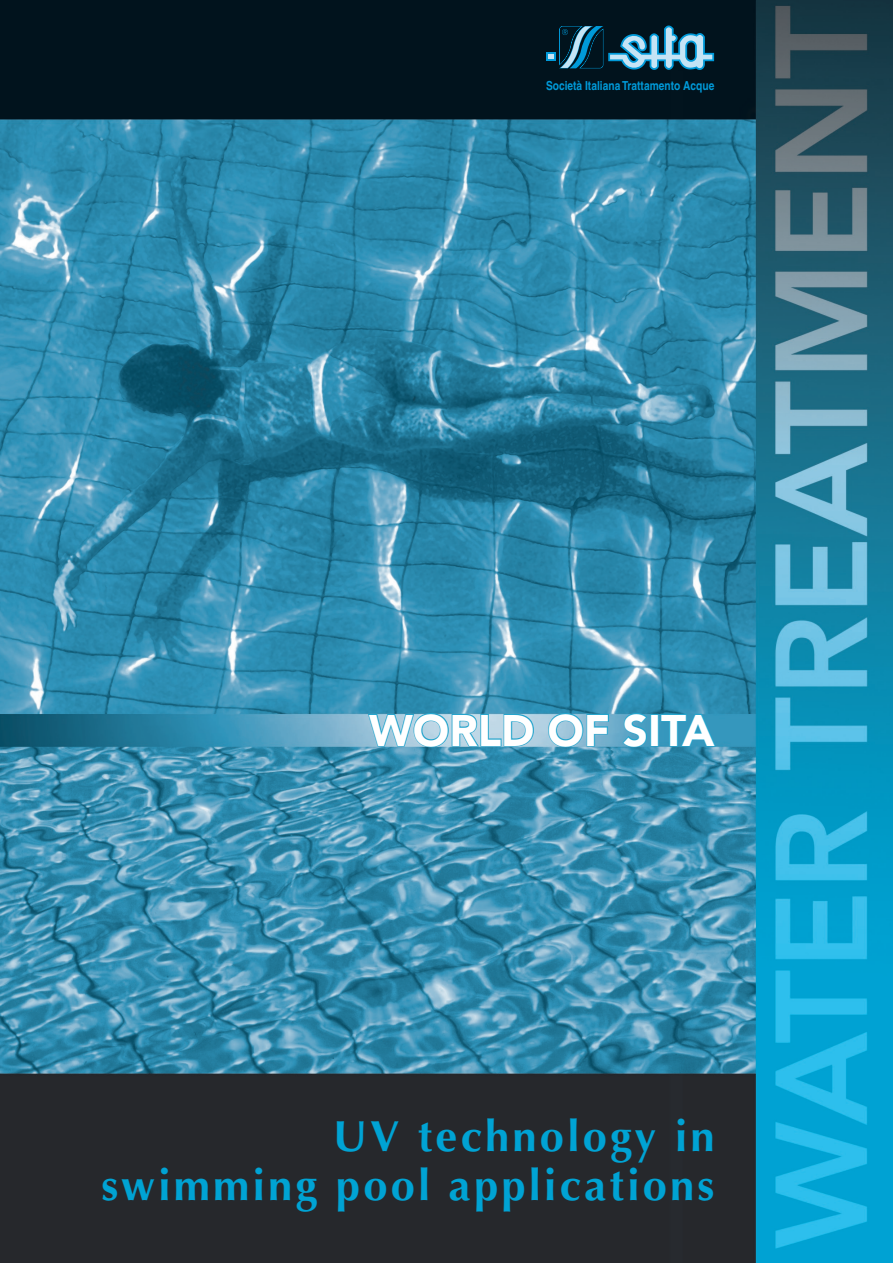
<style>
.page{position:relative;width:893px;height:1263px;background:#fff}
.page>*{position:absolute;margin:0;border:0;box-sizing:border-box;transform-origin:0 0}
.t1{font:900 43.8px "Avenir";color:#fff}
.t2{font:700 43.5px/49.5px "Optima";letter-spacing:.075em;color:#00a3d4;text-align:right}
.t3{font:700 12.45px "Helvetica";color:#009ad9;scale:.82 1}
</style>
<div class="page">
<img style="left:0;top:0;width:893px;height:1263px">
<svg style="left:367px;top:712px;width:168px;height:36px;background:#87c1d8"></svg>
<svg style="left:547px;top:712px;width:63px;height:36px;background:#70b4d0"></svg>
<svg style="left:621px;top:712px;width:28px;height:36px"></svg>
<div style="left:650px;top:714px;width:9px;height:32px;border:2px solid #24a4cc"></div>
<svg style="left:659px;top:713px;width:58px;height:35px;background:#3199bf"></svg>
<svg style="left:546px;top:52px;width:9px;height:9px"></svg>
<svg style="left:548px;top:54px;width:5px;height:5px"></svg>
<svg style="left:559px;top:26px;width:155px;height:45px;background:#32637a"></svg>
<p class="t3" style="left:546px;top:78px;width:207px">Società Italiana Trattamento Acque</p>
<p class="t1" style="left:369px;top:704px;width:347px">WORLD OF SITA</p>
<p class="t2" style="left:102px;top:1112px;width:614px">UV technology in<br>swimming pool applications</p>
</div>
